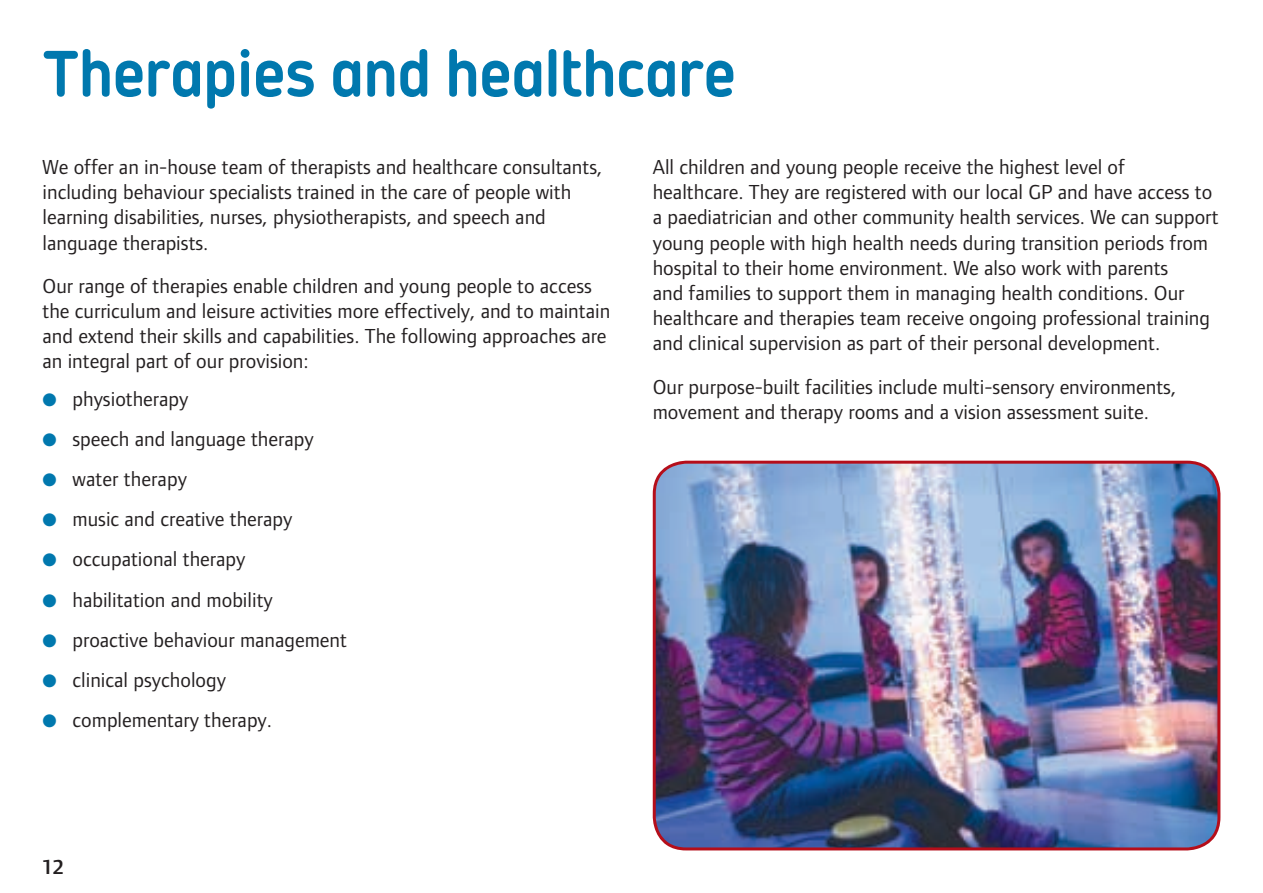
<style>
.page{position:relative;width:1263px;height:893px;background:#fff}
.page>*{position:absolute;margin:0;border:0;box-sizing:border-box;transform-origin:0 0}
.t1{font:72px "RNIB Headline";color:#0078ae}
.t2{font:21px/25.2px "Foundry Form Sans";color:#231f20}
.t3{font:600 21px "Foundry Form Sans";color:#231f20}
.s1{color:#0078ae}
</style>
<div class="page">
<img style="left:653px;top:461px;width:567px;height:389px">
<h1 class="t1" style="left:43px;top:34px;width:695px">Therapies and healthcare</h1>
<p class="t2" style="left:43px;top:154px;width:561px">We offer an in-house team of therapists and healthcare consultants, including behaviour specialists trained in the care of people with learning disabilities, nurses, physiotherapists, and speech and language therapists.</p>
<p class="t2" style="left:43px;top:273px;width:569px">Our range of therapies enable children and young people to access the curriculum and leisure activities more effectively, and to maintain and extend their skills and capabilities. The following approaches are an integral part of our provision:</p>
<p class="t2" style="left:43px;top:386px;width:147px"><span class="s1">●</span> physiotherapy</p>
<p class="t2" style="left:43px;top:426px;width:273px"><span class="s1">●</span> speech and language therapy</p>
<p class="t2" style="left:43px;top:466px;width:146px"><span class="s1">●</span> water therapy</p>
<p class="t2" style="left:43px;top:507px;width:251px"><span class="s1">●</span> music and creative therapy</p>
<p class="t2" style="left:43px;top:547px;width:204px"><span class="s1">●</span> occupational therapy</p>
<p class="t2" style="left:43px;top:587px;width:232px"><span class="s1">●</span> habilitation and mobility</p>
<p class="t2" style="left:43px;top:627px;width:306px"><span class="s1">●</span> proactive behaviour management</p>
<p class="t2" style="left:43px;top:667px;width:185px"><span class="s1">●</span> clinical psychology</p>
<p class="t2" style="left:43px;top:707px;width:231px"><span class="s1">●</span> complementary therapy.</p>
<p class="t2" style="left:653px;top:154px;width:567px">All children and young people receive the highest level of healthcare. They are registered with our local GP and have access to a paediatrician and other community health services. We can support young people with high health needs during transition periods from hospital to their home environment. We also work with parents<br>and families to support them in managing health conditions. Our healthcare and therapies team receive ongoing professional training and clinical supervision as part of their personal development.</p>
<p class="t2" style="left:653px;top:374px;width:525px">Our purpose-built facilities include multi-sensory environments, movement and therapy rooms and a vision assessment suite.</p>
<p class="t3" style="left:43px;top:855px;width:22px">12</p>
</div>
